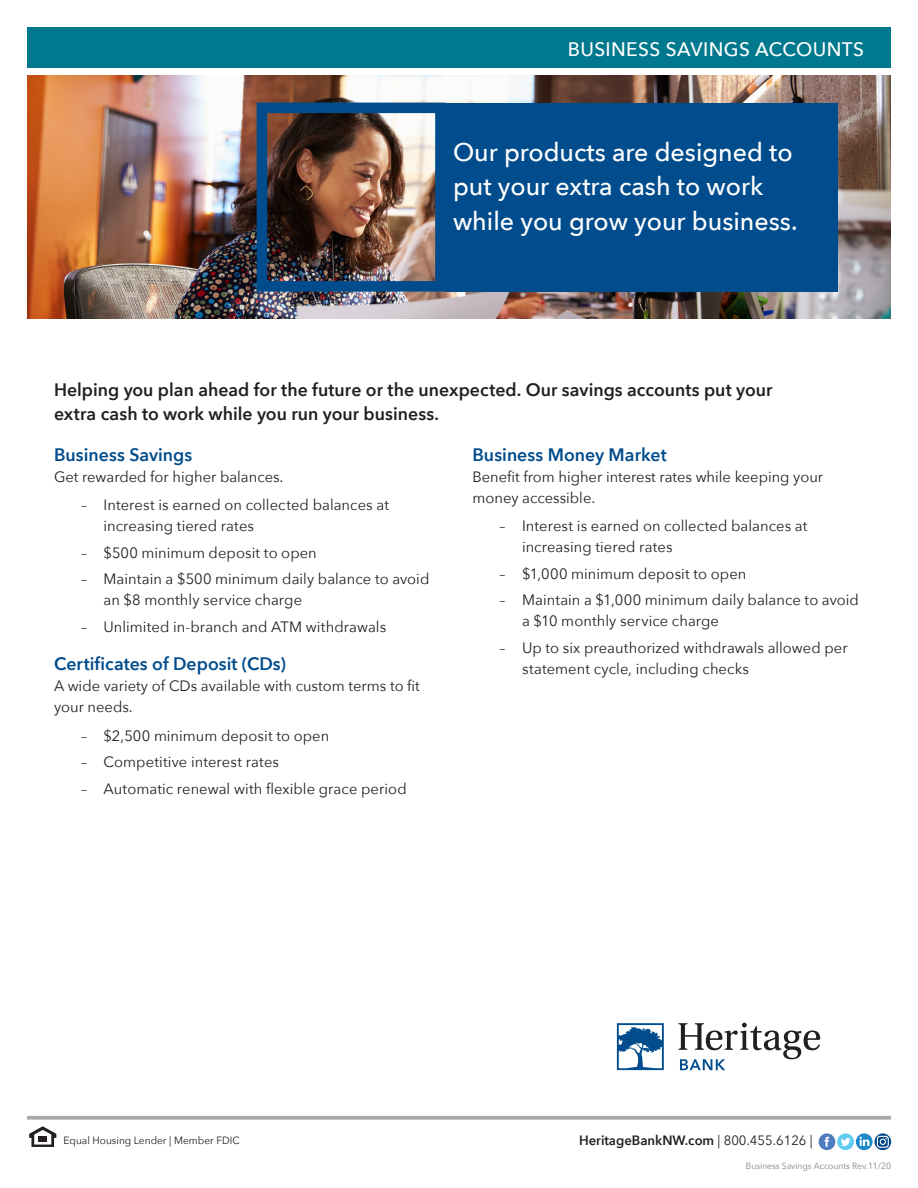
<style>
.page{position:relative;width:918px;height:1188px;background:#fff}
.page>*{position:absolute;margin:0;border:0;box-sizing:border-box;transform-origin:0 0}
.box_marketing_text{font:500 25.5px/34.5px "Avenir Next";color:#fff}
.t1{font:500 19.5px "Avenir Next";letter-spacing:.02em;color:#fff}
.intro_span{font:600 18px/24px "Avenir Next";color:#231f20}
.headline_3{font:600 18px "Avenir Next";letter-spacing:.005em;color:#014c8c}
.Body_Bullet{font:15px/21px "Avenir Next";letter-spacing:.005em;color:#231f20}
.body_text_1{font:15px/21px "Avenir Next";color:#231f20}
.t2{font:600 13.5px "Avenir Next";color:#231f20}
.t3{font:10.5px "Avenir Next";color:#231f20}
.Subheads{font:9px "Avenir Next";color:#808285;scale:.95 1}
.s1{font-weight:400}
</style>
<div class="page">
<img style="left:27px;top:76px;width:864px;height:243px">
<div style="left:27px;top:27px;width:864px;height:41px;background:#00788d"></div>
<svg style="left:27px;top:1116px;width:864px;height:4px;background:#b0b1b4"></svg>
<svg style="left:29px;top:1126px;width:27px;height:21px"></svg>
<div style="left:819px;top:1133px;width:16px;height:17px;background:#4e7cbf;border-radius:50%"></div>
<svg style="left:825px;top:1137px;width:4px;height:10px"></svg>
<svg style="left:874px;top:1133px;width:17px;height:17px"></svg>
<svg style="left:877px;top:1136px;width:12px;height:12px"></svg>
<svg style="left:856px;top:1133px;width:17px;height:17px"></svg>
<svg style="left:859px;top:1137px;width:10px;height:9px"></svg>
<div style="left:837px;top:1133px;width:17px;height:17px;background:#60ccf0;border-radius:50%"></div>
<svg style="left:841px;top:1138px;width:10px;height:8px"></svg>
<div style="left:445px;top:103px;width:393px;height:189px;background:#014c8c"></div>
<div style="left:257px;top:103px;width:189px;height:189px;border:10px solid #014c8c"></div>
<svg style="left:678px;top:1023px;width:142px;height:47px"></svg>
<svg style="left:617px;top:1023px;width:47px;height:47px"></svg>
<p class="t1" style="left:568px;top:32px;width:298px">BUSINESS SAVINGS ACCOUNTS</p>
<p class="box_marketing_text" style="left:453px;top:134px;width:346px">Our products are designed to put your extra cash to work while you grow your business.</p>
<p class="intro_span" style="left:54px;top:377px;width:720px">Helping you plan ahead for the future or the unexpected. Our savings accounts put your extra cash to work while you run your business.</p>
<p class="headline_3" style="left:54px;top:439px;width:140px">Business Savings</p>
<p class="body_text_1" style="left:54px;top:466px;width:231px">Get rewarded for higher balances.</p>
<p class="Body_Bullet" style="left:104px;top:494px;width:287px;text-indent:-22px">– Interest is earned on collected balances at increasing tiered rates</p>
<p class="Body_Bullet" style="left:81px;top:541px;width:237px">– $500 minimum deposit to open</p>
<p class="Body_Bullet" style="left:104px;top:568px;width:327px;text-indent:-22px">– Maintain a $500 minimum daily balance to avoid an $8 monthly service charge</p>
<p class="Body_Bullet" style="left:81px;top:615px;width:307px">– Unlimited in-branch and ATM withdrawals</p>
<p class="headline_3" style="left:54px;top:649px;width:233px">Certificates of Deposit (CDs)</p>
<p class="body_text_1" style="left:54px;top:675px;width:367px">A wide variety of CDs available with custom terms to fit your needs.</p>
<p class="Body_Bullet" style="left:81px;top:725px;width:250px">– $2,500 minimum deposit to open</p>
<p class="Body_Bullet" style="left:81px;top:751px;width:200px">– Competitive interest rates</p>
<p class="Body_Bullet" style="left:81px;top:777px;width:327px">– Automatic renewal with flexible grace period</p>
<p class="headline_3" style="left:472px;top:439px;width:196px">Business Money Market</p>
<p class="body_text_1" style="left:472px;top:466px;width:352px">Benefit from higher interest rates while keeping your money accessible.</p>
<p class="Body_Bullet" style="left:522px;top:515px;width:287px;text-indent:-22px">– Interest is earned on collected balances at increasing tiered rates</p>
<p class="Body_Bullet" style="left:500px;top:562px;width:248px">– $1,000 minimum deposit to open</p>
<p class="Body_Bullet" style="left:522px;top:589px;width:339px;text-indent:-22px">– Maintain a $1,000 minimum daily balance to avoid a $10 monthly service charge</p>
<p class="Body_Bullet" style="left:522px;top:636px;width:327px;text-indent:-22px">– Up to six preauthorized withdrawals allowed per statement cycle, including checks</p>
<p class="t3" style="left:64px;top:1132px;width:178px">Equal Housing Lender | Member FDIC</p>
<p class="t2" style="left:579px;top:1129px;width:235px">HeritageBankNW.com <span class="s1">| 800.455.6126 |</span></p>
<p class="Subheads" style="left:746px;top:1158px;width:154px">Business Savings Accounts Rev.11/20</p>
</div>
